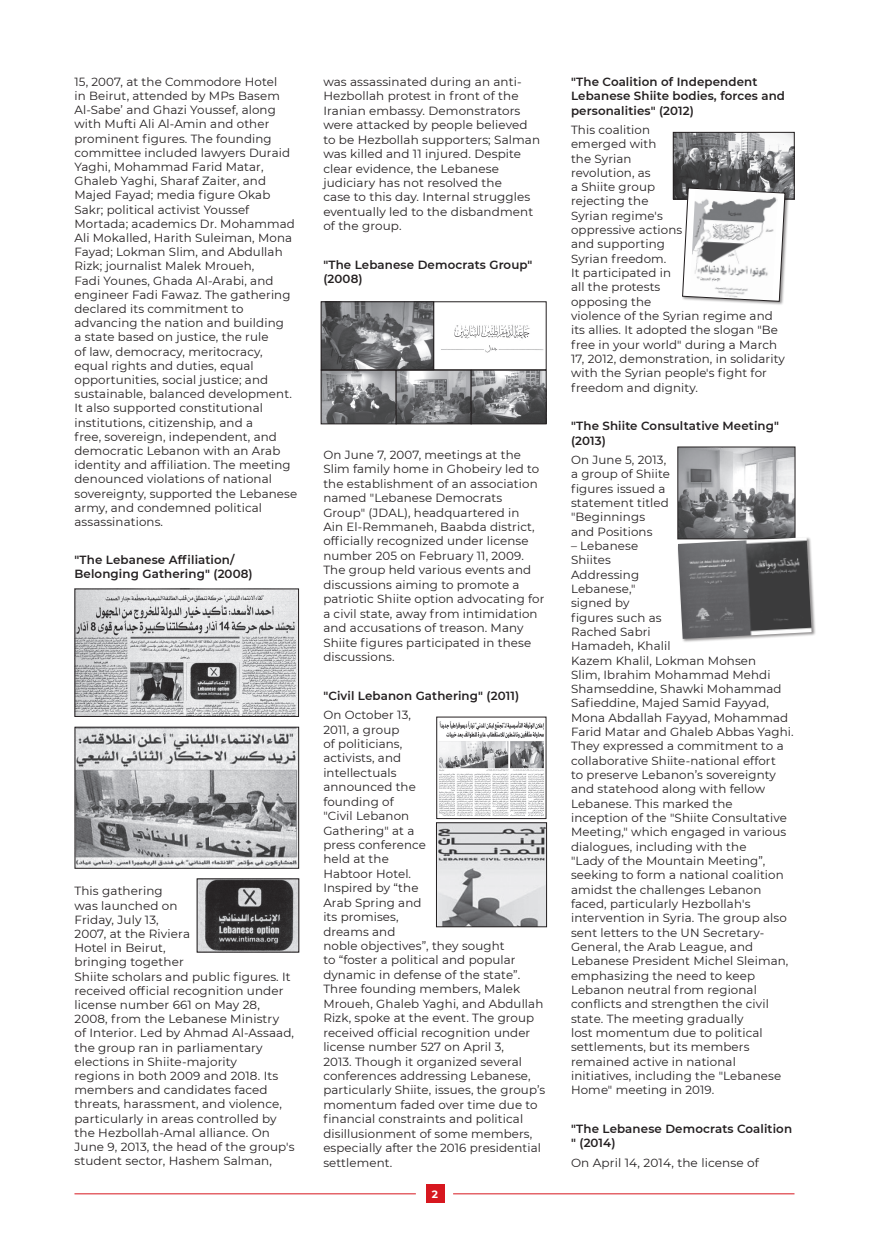
<style>
.page{position:relative;width:869px;height:1241px;background:#fff}
.page>*{position:absolute;margin:0;border:0;box-sizing:border-box;transform-origin:0 0}
.t1{font:11.81px/14.3px "Montserrat";letter-spacing:.01em;color:#231f20}
.t2{font:600 11.81px/14.3px "Montserrat";letter-spacing:.01em;color:#231f20}
.t3{font:700 10.5px "Montserrat";color:#fff}
</style>
<div class="page">
<div style="left:425px;top:1184px;width:19px;height:18px;background:#d7171f"></div>
<hr style="left:74px;top:1193px;width:341px;height:1px;background:#d7171f">
<hr style="left:453px;top:1193px;width:341px;height:1px;background:#d7171f">
<img style="left:199px;top:880px;width:98px;height:70px">
<div style="left:197px;top:878px;width:102px;height:74px;border:1px solid #231f20"></div>
<img style="left:76px;top:590px;width:221px;height:124px">
<img style="left:77px;top:728px;width:220px;height:138px">
<div style="left:75px;top:726px;width:224px;height:142px;border:1px solid #231f20"></div>
<img style="left:441px;top:324px;width:103px;height:29px">
<div style="left:433px;top:301px;width:113px;height:69px;border:1px solid #231f20"></div>
<img style="left:323px;top:372px;width:221px;height:50px">
<div style="left:321px;top:370px;width:75px;height:54px;border:1px solid #231f20"></div>
<div style="left:396px;top:370px;width:75px;height:54px;border:1px solid #231f20"></div>
<div style="left:470px;top:370px;width:76px;height:54px;border:1px solid #231f20"></div>
<img style="left:323px;top:303px;width:108px;height:65px">
<div style="left:321px;top:301px;width:112px;height:69px;border:1px solid #231f20"></div>
<img style="left:439px;top:721px;width:105px;height:95px">
<img style="left:438px;top:824px;width:106px;height:100px">
<div style="left:436px;top:822px;width:110px;height:104px;border:1px solid #231f20"></div>
<img style="left:674px;top:134px;width:118px;height:63px">
<div style="left:672px;top:132px;width:122px;height:67px;border:1px solid #231f20"></div>
<div style="left:681px;top:187px;width:108px;height:119px;background:#231f20;opacity:.5"></div>
<svg style="left:681px;top:187px;width:104px;height:115px"></svg>
<img style="left:679px;top:448px;width:113px;height:88px">
<div style="left:676px;top:536px;width:139px;height:107px;background:#231f20;opacity:.5"></div>
<img style="left:677px;top:537px;width:134px;height:101px">
<p class="t1" style="left:74px;top:74px;width:224px">15, 2007, at the Commodore Hotel<br>in Beirut, attended by MPs Basem<br>Al-Sabe’ and Ghazi Youssef, along with Mufti Ali Al-Amin and other prominent figures. The founding committee included lawyers Duraid<br>Yaghi, Mohammad Farid Matar,<br>Ghaleb Yaghi, Sharaf Zaiter, and<br>Majed Fayad; media figure Okab<br>Sakr; political activist Youssef<br>Mortada; academics Dr. Mohammad<br>Ali Mokalled, Harith Suleiman, Mona<br>Fayad; Lokman Slim, and Abdullah<br>Rizk; journalist Malek Mroueh,<br>Fadi Younes, Ghada Al-Arabi, and engineer Fadi Fawaz. The gathering declared its commitment to advancing the nation and building<br>a state based on justice, the rule<br>of law, democracy, meritocracy, equal rights and duties, equal opportunities, social justice; and sustainable, balanced development.<br>It also supported constitutional institutions, citizenship, and a<br>free, sovereign, independent, and democratic Lebanon with an Arab identity and affiliation. The meeting denounced violations of national sovereignty, supported the Lebanese army, and condemned political assassinations.</p>
<p class="t2" style="left:74px;top:552px;width:180px">"The Lebanese Affiliation/<br>Belonging Gathering" (2008)</p>
<p class="t1" style="left:74px;top:883px;width:221px">This gathering<br>was launched on<br>Friday, July 13,<br>2007, at the Riviera<br>Hotel in Beirut,<br>bringing together<br>Shiite scholars and public figures. It received official recognition under license number 661 on May 28,<br>2008, from the Lebanese Ministry<br>of Interior. Led by Ahmad Al-Assaad, the group ran in parliamentary elections in Shiite-majority<br>regions in both 2009 and 2018. Its members and candidates faced threats, harassment, and violence, particularly in areas controlled by the Hezbollah-Amal alliance. On<br>June 9, 2013, the head of the group's student sector, Hashem Salman,</p>
<p class="t1" style="left:323px;top:74px;width:218px">was assassinated during an anti-<br>Hezbollah protest in front of the<br>Iranian embassy. Demonstrators were attacked by people believed to be Hezbollah supporters; Salman was killed and 11 injured. Despite clear evidence, the Lebanese judiciary has not resolved the<br>case to this day. Internal struggles eventually led to the disbandment of the group.</p>
<p class="t2" style="left:323px;top:257px;width:210px">"The Lebanese Democrats Group" (2008)</p>
<p class="t1" style="left:323px;top:447px;width:222px">On June 7, 2007, meetings at the<br>Slim family home in Ghobeiry led to the establishment of an association named "Lebanese Democrats<br>Group" (JDAL), headquartered in<br>Ain El-Remmaneh, Baabda district, officially recognized under license number 205 on February 11, 2009.<br>The group held various events and discussions aiming to promote a patriotic Shiite option advocating for a civil state, away from intimidation and accusations of treason. Many<br>Shiite figures participated in these discussions.</p>
<p class="t2" style="left:323px;top:687px;width:197px">"Civil Lebanon Gathering" (2011)</p>
<p class="t1" style="left:323px;top:707px;width:223px">On October 13,<br>2011, a group<br>of politicians,<br>activists, and<br>intellectuals<br>announced the<br>founding of<br>"Civil Lebanon<br>Gathering" at a<br>press conference<br>held at the<br>Habtoor Hotel.<br>Inspired by “the<br>Arab Spring and<br>its promises,<br>dreams and<br>noble objectives”, they sought<br>to “foster a political and popular dynamic in defense of the state”.<br>Three founding members, Malek<br>Mroueh, Ghaleb Yaghi, and Abdullah<br>Rizk, spoke at the event. The group received official recognition under license number 527 on April 3,<br>2013. Though it organized several conferences addressing Lebanese, particularly Shiite, issues, the group’s momentum faded over time due to financial constraints and political disillusionment of some members, especially after the 2016 presidential settlement.</p>
<p class="t3" style="left:432px;top:1186px;width:8px">2</p>
<p class="t2" style="left:570px;top:74px;width:215px">"The Coalition of Independent<br>Lebanese Shiite bodies, forces and personalities" (2012)</p>
<p class="t1" style="left:570px;top:122px;width:215px">This coalition<br>emerged with<br>the Syrian<br>revolution, as<br>a Shiite group<br>rejecting the<br>Syrian regime's<br>oppressive actions<br>and supporting<br>Syrian freedom.<br>It participated in<br>all the protests<br>opposing the<br>violence of the Syrian regime and its allies. It adopted the slogan "Be free in your world" during a March<br>17, 2012, demonstration, in solidarity with the Syrian people's fight for freedom and dignity.</p>
<p class="t2" style="left:570px;top:418px;width:209px">"The Shiite Consultative Meeting" (2013)</p>
<p class="t1" style="left:570px;top:452px;width:100px">On June 5, 2013, a group of Shiite figures issued a statement titled "Beginnings and Positions</p>
<p class="t1" style="left:570px;top:538px;width:224px">– Lebanese<br>Shiites<br>Addressing<br>Lebanese,"<br>signed by<br>figures such as<br>Rached Sabri<br>Hamadeh, Khalil<br>Kazem Khalil, Lokman Mohsen<br>Slim, Ibrahim Mohammad Mehdi<br>Shamseddine, Shawki Mohammad<br>Safieddine, Majed Samid Fayyad,<br>Mona Abdallah Fayyad, Mohammad<br>Farid Matar and Ghaleb Abbas Yaghi.<br>They expressed a commitment to a collaborative Shiite-national effort<br>to preserve Lebanon’s sovereignty and statehood along with fellow<br>Lebanese. This marked the<br>inception of the "Shiite Consultative<br>Meeting," which engaged in various dialogues, including with the<br>"Lady of the Mountain Meeting”, seeking to form a national coalition amidst the challenges Lebanon faced, particularly Hezbollah's intervention in Syria. The group also sent letters to the UN Secretary-<br>General, the Arab League, and<br>Lebanese President Michel Sleiman, emphasizing the need to keep<br>Lebanon neutral from regional conflicts and strengthen the civil state. The meeting gradually<br>lost momentum due to political settlements, but its members remained active in national initiatives, including the "Lebanese<br>Home" meeting in 2019.</p>
<p class="t2" style="left:570px;top:1120px;width:222px">"The Lebanese Democrats Coalition " (2014)</p>
<p class="t1" style="left:570px;top:1154px;width:189px">On April 14, 2014, the license of</p>
</div>
